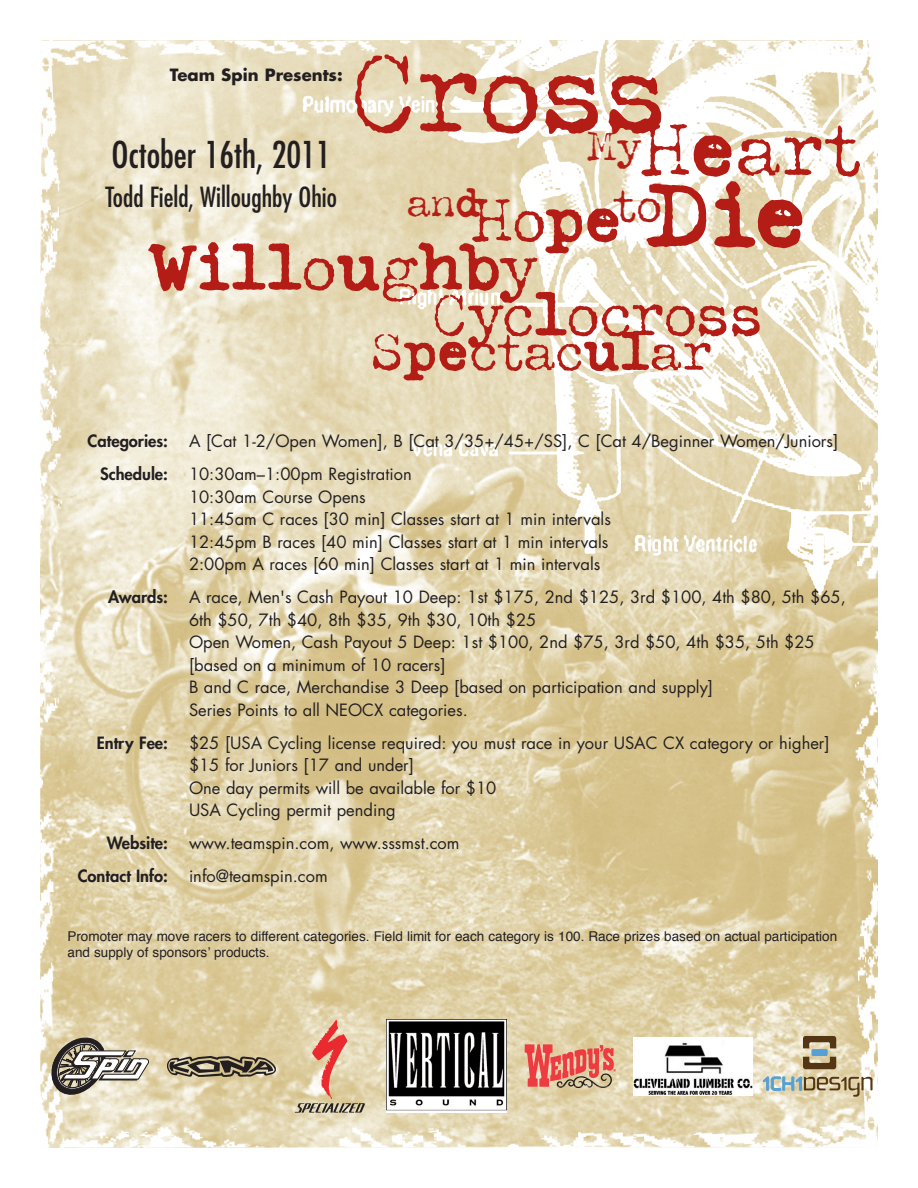
<style>
.page{position:relative;width:918px;height:1188px;background:#fff}
.page>*{position:absolute;margin:0;border:0;box-sizing:border-box;transform-origin:0 0}
.t1{font:117px "Typeka Mix";letter-spacing:.005em;color:#b41d15}
.t2{font:76.35px "Typeka Mix";letter-spacing:.02em;color:#b41d15}
.t3{font:65.4px "Typeka Mix";color:#b41d15}
.t4{font:62.85px "Typeka Mix";color:#b41d15}
.t5{font:61.65px "Typeka Mix";color:#b41d15}
.t6{font:54px "Typeka Mix";color:#b41d15}
.t7{font:condensed 36px "Futura";color:#231f20}
.t8{font:condensed 27px "Futura";color:#231f20}
.t9{font:16.5px/22.5px "Futura";color:#231f20}
.t10{font:800 16.5px "Futura";color:#231f20}
.t11{font:700 16.5px "Futura";color:#231f20}
.t12{font:13.5px/16.2px "Helvetica";color:#231f20}
.s1{font-size:89.7px}
</style>
<div class="page">
<img style="left:68px;top:68px;width:782px;height:1052px">
<img style="left:290px;top:68px;width:560px;height:544px">
<img style="left:40px;top:68px;width:28px;height:1052px">
<img style="left:850px;top:68px;width:28px;height:1052px">
<img style="left:41px;top:40px;width:830px;height:28px">
<img style="left:45px;top:1120px;width:833px;height:28px">
<svg style="left:48px;top:1034px;width:101px;height:65px;background:#b1aa99"></svg>
<svg style="left:295px;top:1020px;width:70px;height:92px;background:#dcb79a"></svg>
<img style="left:168px;top:1056px;width:108px;height:20px">
<svg style="left:763px;top:1076px;width:110px;height:21px;background:#b9b59f"></svg>
<svg style="left:803px;top:1036px;width:33px;height:33px"></svg>
<img style="left:387px;top:1020px;width:119px;height:93px">
<img style="left:633px;top:1037px;width:120px;height:59px">
<svg style="left:525px;top:1044px;width:91px;height:44px;background:#dd8372"></svg>
<h1 class="t1" style="left:350px;top:50px;width:318px">Cross</h1>
<p class="t11" style="left:170px;top:67px;width:174px">Team Spin Presents:</p>
<h2 class="t2" style="left:586px;top:122px;width:276px"><sup>My</sup>Heart</h2>
<h3 class="t4" style="left:407px;top:197px;width:400px"><sup>and</sup>Hope<sup>to</sup><span class="s1">Die</span></h3>
<h3 class="t7" style="left:112px;top:138px;width:221px">October 16th, 2011</h3>
<h3 class="t8" style="left:106px;top:185px;width:233px">Todd Field, Willoughby Ohio</h3>
<h3 class="t3" style="left:147px;top:244px;width:393px">Willoughby</h3>
<h3 class="t5" style="left:432px;top:292px;width:332px">Cyclocross</h3>
<h3 class="t6" style="left:371px;top:332px;width:341px">Spectacular</h3>
<p class="t10" style="left:88px;top:433px;width:82px">Categories:</p>
<p class="t9" style="left:189px;top:432px;width:651px">A [Cat 1-2/Open Women], B [Cat 3/35+/45+/SS], C [Cat 4/Beginner Women/Juniors]</p>
<p class="t10" style="left:100px;top:466px;width:69px">Schedule:</p>
<p class="t9" style="left:189px;top:465px;width:423px">10:30am–1:00pm Registration<br>10:30am Course Opens<br>11:45am C races [30 min] Classes start at 1 min intervals 12:45pm B races [40 min] Classes start at 1 min intervals 2:00pm A races [60 min] Classes start at 1 min intervals</p>
<p class="t10" style="left:108px;top:589px;width:61px">Awards:</p>
<p class="t9" style="left:189px;top:588px;width:658px">A race, Men's Cash Payout 10 Deep: 1st $175, 2nd $125, 3rd $100, 4th $80, 5th $65, 6th $50, 7th $40, 8th $35, 9th $30, 10th $25<br>Open Women, Cash Payout 5 Deep: 1st $100, 2nd $75, 3rd $50, 4th $35, 5th $25 [based on a minimum of 10 racers]<br>B and C race, Merchandise 3 Deep [based on participation and supply]<br>Series Points to all NEOCX categories.</p>
<p class="t10" style="left:97px;top:735px;width:73px">Entry Fee:</p>
<p class="t9" style="left:189px;top:733px;width:642px">$25 [USA Cycling license required: you must race in your USAC CX category or higher] $15 for Juniors [17 and under]<br>One day permits will be available for $10<br>USA Cycling permit pending</p>
<p class="t10" style="left:107px;top:835px;width:63px">Website:</p>
<p class="t9" style="left:189px;top:834px;width:272px">www.teamspin.com, www.sssmst.com</p>
<p class="t10" style="left:78px;top:868px;width:92px">Contact Info:</p>
<p class="t9" style="left:189px;top:867px;width:140px">info@teamspin.com</p>
<p class="t12" style="left:68px;top:929px;width:771px">Promoter may move racers to different categories. Field limit for each category is 100. Race prizes based on actual participation and supply of sponsors’ products.</p>
</div>
